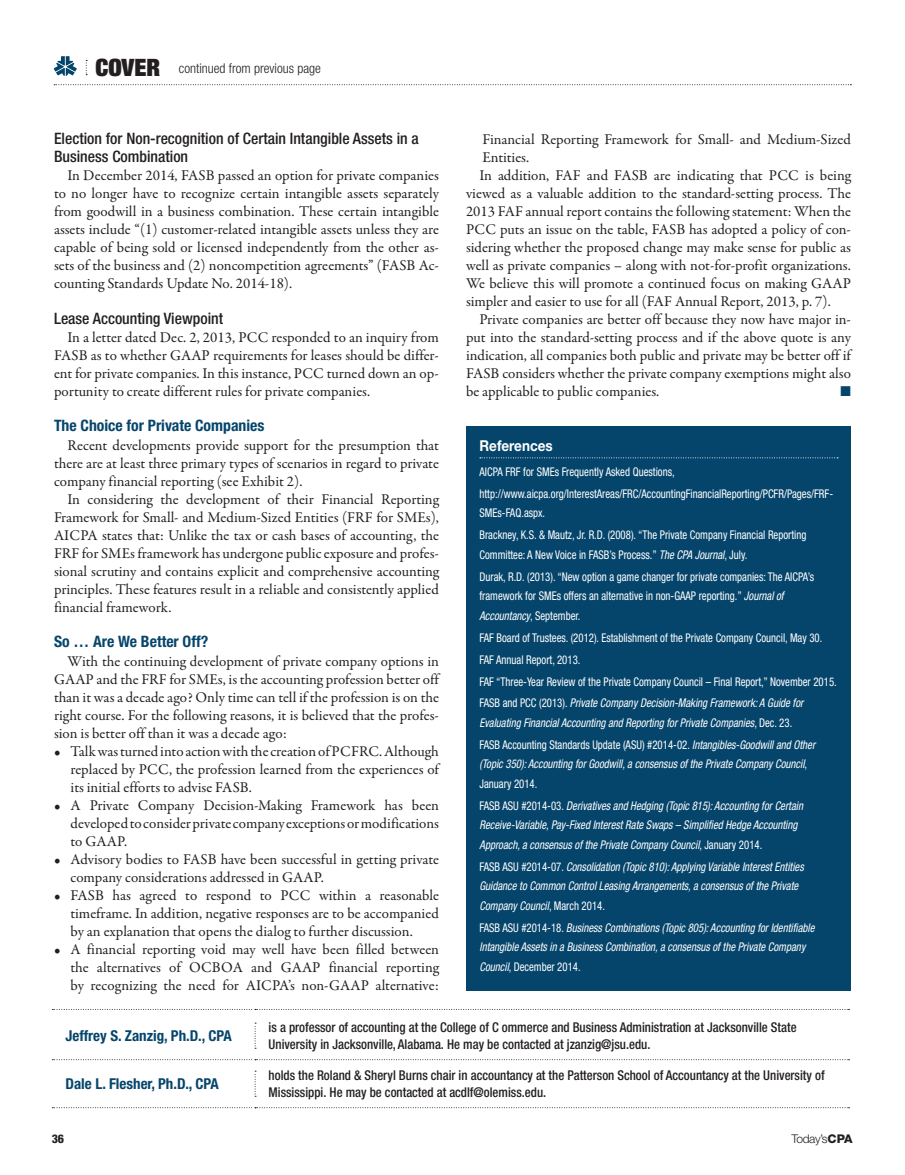
<style>
.page{position:relative;width:905px;height:1175px;background:#fff}
.page>*{position:absolute;margin:0;border:0;box-sizing:border-box;transform-origin:0 0}
.t1{font:500 condensed 15.75px/18px "Helvetica Neue LT Std";color:#231f20}
.t2{font:700 condensed 15.75px "Helvetica Neue LT Std";color:#06456b}
.t3{font:15px/18px "Garamond Premr Pro";color:#231f20;text-align:justify}
.t4{font:700 condensed 15px "Helvetica Neue LT Std";color:#06456b}
.t5{font:700 15px "Helvetica Neue LT Std";color:#fff;scale:.9 1}
.t6{font:14.25px "Zapf Dingbats ITC";color:#06456b;scale:.96 1}
.t7{font:500 condensed 13.5px/16.2px "Helvetica Neue LT Std";color:#231f20;scale:.95 1}
.t8{font:300 condensed 13.5px "Helvetica Neue LT Std";color:#231f20}
.t9{font:italic condensed 12px/19.5px "Helvetica Neue LT Std";color:#fff;scale:.9 1}
.t10{font:condensed 12px/21.9px "Helvetica Neue LT Std";color:#fff;scale:.9 1}
.t11{font:300 12px "Helvetica Neue LT Std";letter-spacing:-.04em;color:#231f20}
.t12{font:800 condensed 12px "Helvetica Neue LT Std";color:#231f20}
.s1{font-weight:900;font-size:24px}
.s2{font-style:italic}
.s3{font-style:normal}
.s4{font-weight:800}
</style>
<div class="page">
<svg style="left:54px;top:84px;width:797px;height:1px"></svg>
<svg style="left:54px;top:56px;width:23px;height:20px"></svg>
<div style="left:466px;top:426px;width:384px;height:565px;background:#06456b"></div>
<svg style="left:480px;top:457px;width:358px;height:1px"></svg>
<svg style="left:52px;top:1059px;width:797px;height:1px"></svg>
<svg style="left:52px;top:1107px;width:797px;height:1px"></svg>
<svg style="left:52px;top:1009px;width:797px;height:1px"></svg>
<svg style="left:255px;top:1022px;width:1px;height:26px"></svg>
<svg style="left:255px;top:1070px;width:1px;height:26px"></svg>
<p class="t8" style="left:95px;top:60px;width:227px"><span class="s1">COVER</span> continued from previous page</p>
<p class="t1" style="left:54px;top:129px;width:366px">Election for Non-recognition of Certain Intangible Assets in a<br>Business Combination</p>
<p class="t3" style="left:54px;top:167px;width:386px;text-indent:14px">In December 2014, FASB passed an option for private companies to no longer have to recognize certain intangible assets separately from goodwill in a business combination. These certain intangible assets include “(1) customer-related intangible assets unless they are capable of being sold or licensed independently from the other as&shy;sets of the business and (2) noncompetition agreements” (FASB Ac&shy;counting Standards Update No. 2014-18).</p>
<p class="t1" style="left:54px;top:309px;width:171px">Lease Accounting Viewpoint</p>
<p class="t3" style="left:54px;top:329px;width:386px;text-indent:14px">In a letter dated Dec. 2, 2013, PCC responded to an inquiry from FASB as to whether GAAP requirements for leases should be differ&shy;ent for private companies. In this instance, PCC turned down an op&shy;portunity to create different rules for private companies.</p>
<p class="t2" style="left:54px;top:415px;width:212px">The Choice for Private Companies</p>
<p class="t3" style="left:54px;top:437px;width:386px;text-indent:14px">Recent developments provide support for the presumption that there are at least three primary types of scenarios in regard to private company financial reporting (see Exhibit 2).</p>
<p class="t3" style="left:54px;top:491px;width:386px;text-indent:14px">In considering the development of their Financial Reporting Framework for Small- and Medium-Sized Entities (FRF for SMEs), AICPA states that: Unlike the tax or cash bases of accounting, the FRF for SMEs framework has undergone public exposure and profes&shy;sional scrutiny and contains explicit and comprehensive accounting principles. These features result in a reliable and consistently applied financial framework.</p>
<p class="t2" style="left:54px;top:631px;width:156px">So … Are We Better Off?</p>
<p class="t3" style="left:54px;top:653px;width:386px;text-indent:14px">With the continuing development of private company options in GAAP and the FRF for SMEs, is the accounting profession better off than it was a decade ago? Only time can tell if the profession is on the right course. For the following reasons, it is believed that the profes&shy;sion is better off than it was a decade ago:</p>
<p class="t3" style="left:70px;top:743px;width:370px;text-indent:-16px">• Talk was turned into action with the creation of PCFRC. Although replaced by PCC, the profession learned from the experiences of its initial efforts to advise FASB.</p>
<p class="t3" style="left:70px;top:797px;width:370px;text-indent:-16px">• A Private Company Decision-Making Framework has been developed to consider private company exceptions or modifications to GAAP.</p>
<p class="t3" style="left:70px;top:851px;width:370px;text-indent:-16px">• Advisory bodies to FASB have been successful in getting private company considerations addressed in GAAP.</p>
<p class="t3" style="left:70px;top:887px;width:370px;text-indent:-16px">• FASB has agreed to respond to PCC within a reasonable timeframe. In addition, negative responses are to be accompanied by an explanation that opens the dialog to further discussion.</p>
<p class="t3" style="left:70px;top:941px;width:370px;text-indent:-16px">• A financial reporting void may well have been filled between the alternatives of OCBOA and GAAP financial reporting by recognizing the need for AICPA’s non-GAAP alternative:</p>
<p class="t3" style="left:482px;top:131px;width:370px">Financial Reporting Framework for Small- and Medium-Sized</p>
<p class="t3" style="left:482px;top:149px;width:48px">Entities.</p>
<p class="t3" style="left:479px;top:167px;width:373px">In addition, FAF and FASB are indicating that PCC is being</p>
<p class="t3" style="left:466px;top:185px;width:386px">viewed as a valuable addition to the standard-setting process. The</p>
<p class="t3" style="left:466px;top:203px;width:386px">2013 FAF annual report contains the following statement: When the</p>
<p class="t3" style="left:466px;top:221px;width:386px">PCC puts an issue on the table, FASB has adopted a policy of con-</p>
<p class="t3" style="left:466px;top:239px;width:386px">sidering whether the proposed change may make sense for public as</p>
<p class="t3" style="left:466px;top:257px;width:386px">well as private companies – along with not-for-profit organizations.</p>
<p class="t3" style="left:466px;top:275px;width:386px">We believe this will promote a continued focus on making GAAP</p>
<p class="t3" style="left:466px;top:293px;width:366px">simpler and easier to use for all (FAF Annual Report, 2013, p. 7).</p>
<p class="t3" style="left:479px;top:311px;width:373px">Private companies are better off because they now have major in-</p>
<p class="t3" style="left:466px;top:329px;width:386px">put into the standard-setting process and if the above quote is any</p>
<p class="t3" style="left:466px;top:347px;width:386px">indication, all companies both public and private may be better off if</p>
<p class="t3" style="left:466px;top:365px;width:386px">FASB considers whether the private company exemptions might also</p>
<p class="t3" style="left:466px;top:383px;width:195px">be applicable to public companies.</p>
<p class="t6" style="left:840px;top:384px;width:12px">■</p>
<p class="t5" style="left:479px;top:436px;width:83px">References</p>
<p class="t10" style="left:479px;top:460px;width:394px">AICPA FRF for SMEs Frequently Asked Questions, http://www.aicpa.org/InterestAreas/FRC/AccountingFinancialReporting/PCFR/Pages/FRF-</p>
<p class="t10" style="left:479px;top:502px;width:365px">SMEs-FAQ.aspx.<br>Brackney, K.S. &amp; Mautz, Jr. R.D. (2008). “The Private Company Financial Reporting</p>
<p class="t10" style="left:479px;top:543px;width:373px">Committee: A New Voice in FASB’s Process.” <span class="s2">The CPA Journal</span>, July.<br>Durak, R.D. (2013). “New option a game changer for private companies: The AICPA’s</p>
<p class="t10" style="left:479px;top:586px;width:339px;line-height:19.5px">framework for SMEs offers an alternative in non-GAAP reporting.” <span class="s2">Journal of<br>Accountancy</span>, September.</p>
<p class="t10" style="left:479px;top:626px;width:398px">FAF Board of Trustees. (2012). Establishment of the Private Company Council, May 30.<br>FAF Annual Report, 2013.<br>FAF “Three-Year Review of the Private Company Council – Final Report,” November 2015.<br>FASB and PCC (2013). <span class="s2">Private Company Decision-Making Framework: A Guide for</span></p>
<p class="t9" style="left:479px;top:712px;width:374px;line-height:21.9px">Evaluating Financial Accounting and Reporting for Private Companies<span class="s3">, Dec. 23.<br>FASB Accounting Standards Update (ASU) #2014-02.</span> Intangibles-Goodwill and Other</p>
<p class="t9" style="left:479px;top:754px;width:365px">(Topic 350): Accounting for Goodwill, a consensus of the Private Company Council<span class="s3">,<br>January 2014.</span></p>
<p class="t9" style="left:479px;top:796px;width:361px"><span class="s3">FASB ASU #2014-03.</span> Derivatives and Hedging (Topic 815): Accounting for Certain<br>Receive-Variable, Pay-Fixed Interest Rate Swaps – Simplified Hedge Accounting<br>Approach, a consensus of the Private Company Council<span class="s3">, January 2014.</span></p>
<p class="t9" style="left:479px;top:857px;width:362px"><span class="s3">FASB ASU #2014-07.</span> Consolidation (Topic 810): Applying Variable Interest Entities<br>Guidance to Common Control Leasing Arrangements, a consensus of the Private<br>Company Council<span class="s3">, March 2014.</span></p>
<p class="t9" style="left:479px;top:918px;width:374px"><span class="s3">FASB ASU #2014-18.</span> Business Combinations (Topic 805): Accounting for Identifiable<br>Intangible Assets in a Business Combination, a consensus of the Private Company<br>Council<span class="s3">, December 2014.</span></p>
<p class="t4" style="left:65px;top:1026px;width:168px">Jeffrey S. Zanzig, Ph.D., CPA</p>
<p class="t7" style="left:268px;top:1019px;width:557px">is a professor of accounting at the College of C ommerce and Business Administration at Jacksonville State<br>University in Jacksonville, Alabama. He may be contacted at jzanzig@jsu.edu.</p>
<p class="t4" style="left:65px;top:1074px;width:155px">Dale L. Flesher, Ph.D., CPA</p>
<p class="t7" style="left:268px;top:1067px;width:586px">holds the Roland &amp; Sheryl Burns chair in accountancy at the Patterson School of Accountancy at the University of<br>Mississippi. He may be contacted at acdlf@olemiss.edu.</p>
<p class="t12" style="left:52px;top:1131px;width:13px">36</p>
<p class="t11" style="left:791px;top:1131px;width:62px">Today’s<span class="s4">CPA</span></p>
</div>
